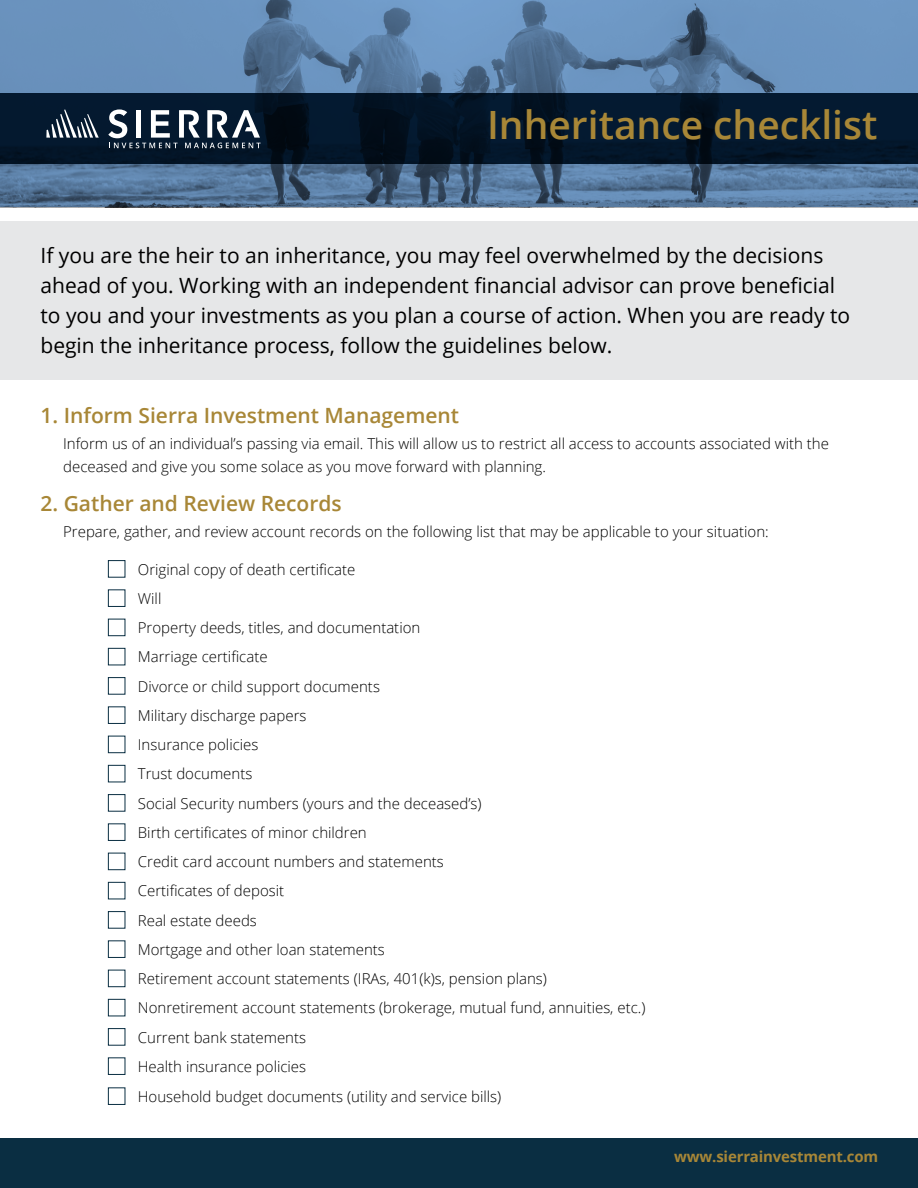
<style>
.page{position:relative;width:918px;height:1188px;background:#fff}
.page>*{position:absolute;margin:0;border:0;box-sizing:border-box;transform-origin:0 0}
.t1{font:600 39px "Open Sans";color:#a88737}
.t2{font:21px/30px "Open Sans";color:#000}
.t3{font:600 21px "Open Sans";color:#a88737}
.t4{font:300 15px/29.2px "Open Sans";color:#000}
.t5{font:700 15px "Open Sans";letter-spacing:-.01em;color:#a88737}
</style>
<div class="page">
<div style="left:0;top:222px;width:918px;height:158px;background:#e6e7e8"></div>
<svg style="left:0;top:0;width:918px;height:207px;background:#5f84ab"></svg>
<svg style="left:0;top:93px;width:918px;height:71px;background:#031528"></svg>
<svg style="left:46px;top:109px;width:53px;height:29px;background:#3f4f60"></svg>
<svg style="left:108px;top:109px;width:153px;height:39px"></svg>
<div style="left:108px;top:560px;width:17px;height:18px;border:1px solid #0a2e42"></div>
<div style="left:108px;top:589px;width:17px;height:18px;border:1px solid #0a2e42"></div>
<div style="left:108px;top:619px;width:17px;height:17px;border:1px solid #0a2e42"></div>
<div style="left:108px;top:648px;width:17px;height:17px;border:1px solid #0a2e42"></div>
<div style="left:108px;top:677px;width:17px;height:18px;border:1px solid #0a2e42"></div>
<div style="left:108px;top:706px;width:17px;height:18px;border:1px solid #0a2e42"></div>
<div style="left:108px;top:736px;width:17px;height:17px;border:1px solid #0a2e42"></div>
<div style="left:108px;top:765px;width:17px;height:17px;border:1px solid #0a2e42"></div>
<div style="left:108px;top:794px;width:17px;height:18px;border:1px solid #0a2e42"></div>
<div style="left:108px;top:823px;width:17px;height:18px;border:1px solid #0a2e42"></div>
<div style="left:108px;top:853px;width:17px;height:17px;border:1px solid #0a2e42"></div>
<div style="left:108px;top:882px;width:17px;height:17px;border:1px solid #0a2e42"></div>
<div style="left:108px;top:911px;width:17px;height:18px;border:1px solid #0a2e42"></div>
<div style="left:108px;top:940px;width:17px;height:18px;border:1px solid #0a2e42"></div>
<div style="left:108px;top:970px;width:17px;height:17px;border:1px solid #0a2e42"></div>
<div style="left:108px;top:999px;width:17px;height:17px;border:1px solid #0a2e42"></div>
<div style="left:108px;top:1028px;width:17px;height:18px;border:1px solid #0a2e42"></div>
<div style="left:108px;top:1057px;width:17px;height:18px;border:1px solid #0a2e42"></div>
<div style="left:108px;top:1087px;width:17px;height:18px;border:1px solid #0a2e42"></div>
<div style="left:0;top:1138px;width:918px;height:50px;background:#0a2e42"></div>
<h1 class="t1" style="left:487px;top:98px;width:392px">Inheritance checklist</h1>
<p class="t2" style="left:40px;top:240px;width:811px">If you are the heir to an inheritance, you may feel overwhelmed by the decisions ahead of you. Working with an independent financial advisor can prove beneficial to you and your investments as you plan a course of action. When you are ready to begin the inheritance process, follow the guidelines below.</p>
<h2 class="t3" style="left:40px;top:401px;width:420px">1. Inform Sierra Investment Management</h2>
<p class="t4" style="left:63px;top:432px;width:767px;line-height:22.5px">Inform us of an individual’s passing via email. This will allow us to restrict all access to accounts associated with the deceased and give you some solace as you move forward with planning.</p>
<h2 class="t3" style="left:40px;top:489px;width:303px">2. Gather and Review Records</h2>
<p class="t4" style="left:63px;top:516px;width:707px">Prepare, gather, and review account records on the following list that may be applicable to your situation:</p>
<p class="t4" style="left:138px;top:554px;width:509px">Original copy of death certificate<br>Will<br>Property deeds, titles, and documentation<br>Marriage certificate<br>Divorce or child support documents<br>Military discharge papers<br>Insurance policies<br>Trust documents<br>Social Security numbers (yours and the deceased’s)<br>Birth certificates of minor children<br>Credit card account numbers and statements<br>Certificates of deposit<br>Real estate deeds<br>Mortgage and other loan statements<br>Retirement account statements (IRAs, 401(k)s, pension plans)<br>Nonretirement account statements (brokerage, mutual fund, annuities, etc.)<br>Current bank statements<br>Health insurance policies<br>Household budget documents (utility and service bills)</p>
<p class="t5" style="left:674px;top:1146px;width:205px">www.sierrainvestment.com</p>
</div>
